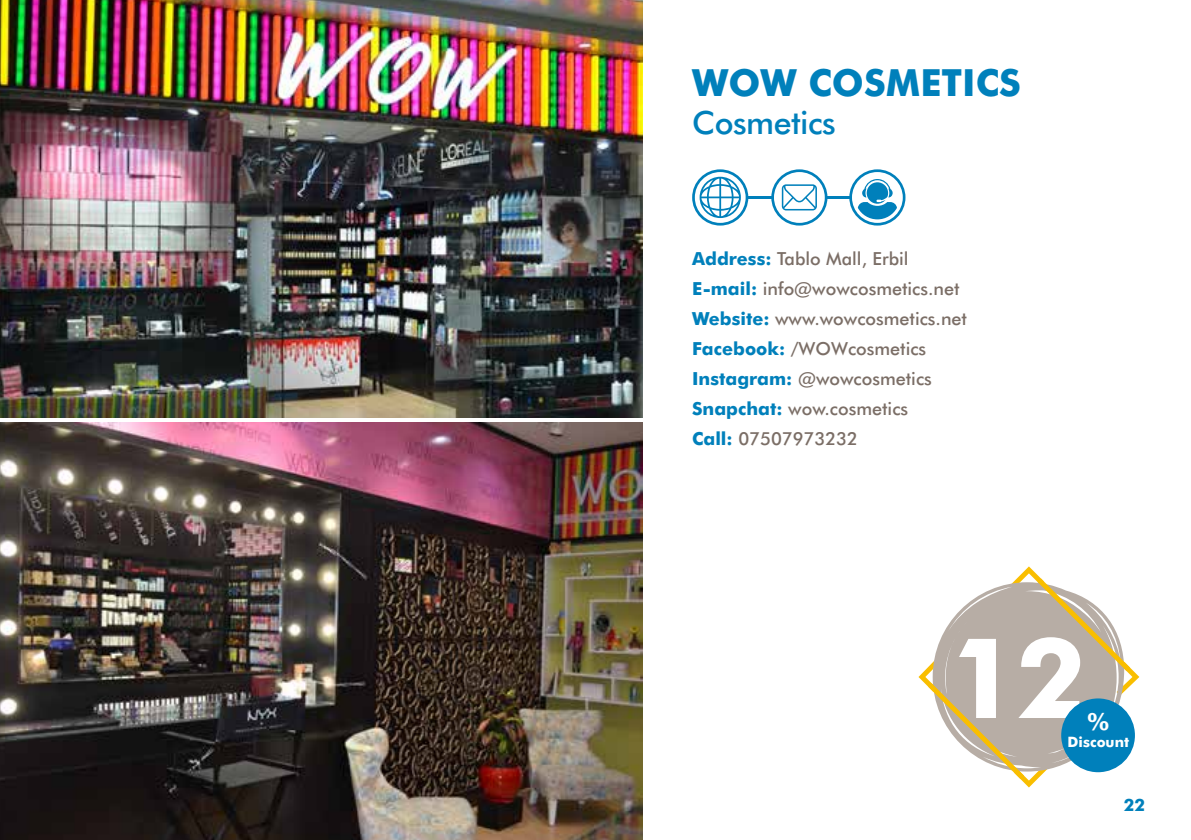
<style>
.page{position:relative;width:1191px;height:840px;background:#fff}
.page>*{position:absolute;margin:0;border:0;box-sizing:border-box;transform-origin:0 0}
.t1{font:700 111.6px "Futura BT";color:#fff}
.t2{font:700 37.4px "Futura BT";color:#0080bb}
.t3{font:500 32px "Futura BT";letter-spacing:-.015em;color:#0080bb}
.t4{font:700 23.8px "Futura BT";color:#fff}
.t5{font:500 18px/30px "Futura BT";color:#7b6e66}
.t6{font:700 17px "Futura BT";color:#0080bb}
.t7{font:700 14.4px "Futura BT";color:#fff}
.s1{font-weight:700;color:#0080bb}
</style>
<div class="page">
<img style="left:0;top:0;width:642px;height:839px">
<svg style="left:771px;top:169px;width:56px;height:56px"></svg>
<hr style="left:747px;top:196px;width:25px;height:3px;background:#0080bb">
<hr style="left:826px;top:196px;width:24px;height:3px;background:#0080bb">
<svg style="left:849px;top:169px;width:56px;height:56px"></svg>
<svg style="left:692px;top:169px;width:56px;height:56px"></svg>
<svg style="left:918px;top:566px;width:221px;height:221px"></svg>
<div style="left:1061px;top:698px;width:74px;height:73px;background:#0080bb;border-radius:50%"></div>
<hr style="left:0;top:418px;width:653px;height:4px;background:#fff">
<h2 class="t2" style="left:692px;top:60px;width:330px">WOW COSMETICS</h2>
<h3 class="t3" style="left:692px;top:103px;width:145px">Cosmetics</h3>
<p class="t5" style="left:692px;top:243px;width:276px"><span class="s1">Address:</span> Tablo Mall, Erbil<br><span class="s1">E-mail:</span> info@wowcosmetics.net<br><span class="s1">Website:</span> www.wowcosmetics.net<br><span class="s1">Facebook:</span> /WOWcosmetics<br><span class="s1">Instagram:</span> @wowcosmetics<br><span class="s1">Snapchat:</span> wow.cosmetics<br><span class="s1">Call:</span> 07507973232</p>
<h1 class="t1" style="left:949px;top:610px;width:138px">12</h1>
<h3 class="t4" style="left:1087px;top:706px;width:23px">%</h3>
<p class="t7" style="left:1067px;top:733px;width:63px">Discount</p>
<p class="t6" style="left:1123px;top:794px;width:23px">22</p>
</div>
